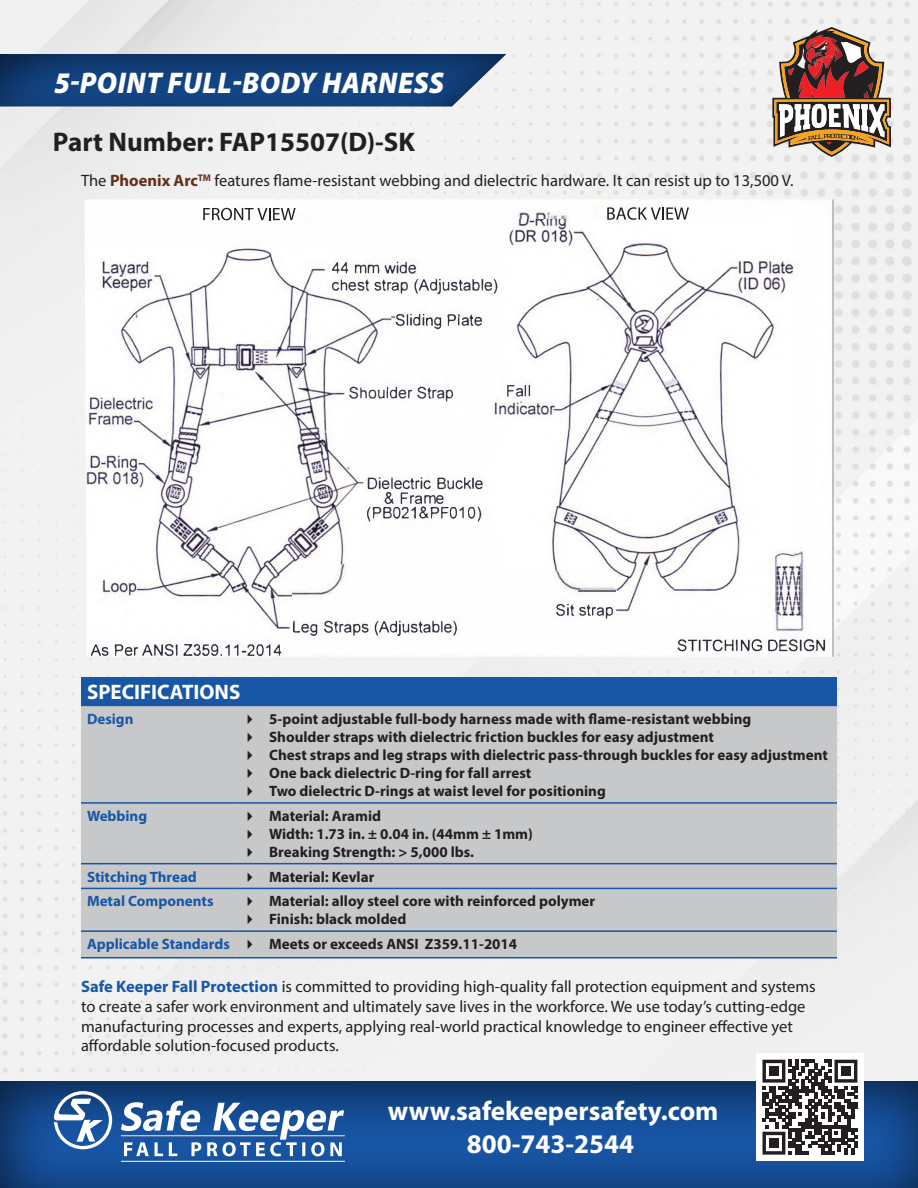
<style>
.page{position:relative;width:918px;height:1188px;background:#fff}
.page>*{position:absolute;margin:0;border:0;box-sizing:border-box;transform-origin:0 0}
.t1{font:italic 900 30px "Myriad Pro";letter-spacing:.02em;color:#fff;scale:.94 1}
.t2{font:700 27px/32.4px "Myriad Pro";color:#fff;text-align:center}
.t3{font:700 27px "Myriad Pro";color:#231f20}
.t4{font:700 21px "Myriad Pro";color:#fff}
.t5{font:16.5px/19.8px "Myriad Pro";color:#231f20}
.t6{font:700 15px "Myriad Pro";color:#231f20}
.t7{font:700 15px "Myriad Pro";color:#1856a6}
.s1{font-weight:700;color:#642f19}
.s2{font-weight:700;color:#1856a6}
</style>
<div class="page">
<div style="left:0;top:1px;width:918px;height:1078px;background:#f1f1f1"></div>
<div style="left:0;top:1079px;width:918px;height:109px;background:#231f20;opacity:.75"></div>
<div style="left:756px;top:1053px;width:108px;height:108px;background:#fff"></div>
<svg style="left:762px;top:1060px;width:95px;height:95px"></svg>
<div style="left:769px;top:1066px;width:10px;height:10px;background:#231f20"></div>
<div style="left:841px;top:1066px;width:10px;height:10px;background:#231f20"></div>
<div style="left:769px;top:1138px;width:10px;height:10px;background:#231f20"></div>
<hr style="left:121px;top:1161px;width:224px;height:1px;background:#fff">
<svg style="left:121px;top:1101px;width:223px;height:55px"></svg>
<svg style="left:54px;top:1091px;width:58px;height:58px"></svg>
<hr style="left:121px;top:1135px;width:157px;height:1px;background:#fff">
<hr style="left:289px;top:1135px;width:56px;height:1px;background:#fff">
<svg style="left:772px;top:27px;width:119px;height:130px"></svg>
<svg style="left:0;top:52px;width:511px;height:55px;background:#274f83"></svg>
<div style="left:81px;top:677px;width:756px;height:29px;background:#1856a6"></div>
<div style="left:81px;top:706px;width:756px;height:251px;background:#c7c8ca"></div>
<hr style="left:81px;top:802px;width:155px;height:2px;background:#1856a6">
<hr style="left:236px;top:802px;width:601px;height:2px;background:#1856a6">
<hr style="left:81px;top:863px;width:155px;height:1px;background:#1856a6">
<hr style="left:236px;top:863px;width:601px;height:1px;background:#1856a6">
<hr style="left:81px;top:888px;width:155px;height:1px;background:#1856a6">
<hr style="left:236px;top:888px;width:601px;height:1px;background:#1856a6">
<hr style="left:81px;top:930px;width:155px;height:2px;background:#1856a6">
<hr style="left:236px;top:930px;width:601px;height:2px;background:#1856a6">
<hr style="left:81px;top:957px;width:155px;height:1px;background:#1856a6">
<hr style="left:236px;top:957px;width:601px;height:1px;background:#1856a6">
<img style="left:84px;top:199px;width:750px;height:458px">
<svg style="left:203px;top:208px;width:93px;height:12px"></svg>
<svg style="left:607px;top:207px;width:82px;height:13px"></svg>
<svg style="left:248px;top:715px;width:5px;height:9px"></svg>
<svg style="left:248px;top:733px;width:5px;height:9px"></svg>
<svg style="left:248px;top:751px;width:5px;height:9px"></svg>
<svg style="left:248px;top:769px;width:5px;height:9px"></svg>
<svg style="left:248px;top:787px;width:5px;height:9px"></svg>
<svg style="left:248px;top:811px;width:5px;height:10px"></svg>
<svg style="left:248px;top:829px;width:5px;height:10px"></svg>
<svg style="left:248px;top:847px;width:5px;height:10px"></svg>
<svg style="left:248px;top:872px;width:5px;height:10px"></svg>
<svg style="left:248px;top:897px;width:5px;height:9px"></svg>
<svg style="left:248px;top:915px;width:5px;height:9px"></svg>
<svg style="left:248px;top:940px;width:5px;height:9px"></svg>
<p class="t1" style="left:54px;top:63px;width:417px">5-POINT FULL-BODY HARNESS</p>
<p class="t3" style="left:53px;top:124px;width:364px">Part Number: FAP15507(D)-SK</p>
<p class="t5" style="left:81px;top:171px;width:714px">The <span class="s1">Phoenix Arc</span><sup>TM</sup> features flame-resistant webbing and dielectric hardware. It can resist up to 13,500 V.</p>
<p class="t4" style="left:87px;top:679px;width:155px">SPECIFICATIONS</p>
<p class="t7" style="left:87px;top:709px;width:48px">Design</p>
<p class="t6" style="left:269px;top:709px;width:484px">5-point adjustable full-body harness made with flame-resistant webbing</p>
<p class="t6" style="left:269px;top:727px;width:446px">Shoulder straps with dielectric friction buckles for easy adjustment</p>
<p class="t6" style="left:269px;top:745px;width:560px">Chest straps and leg straps with dielectric pass-through buckles for easy adjustment</p>
<p class="t6" style="left:269px;top:763px;width:264px">One back dielectric D-ring for fall arrest</p>
<p class="t6" style="left:269px;top:781px;width:338px">Two dielectric D-rings at waist level for positioning</p>
<p class="t7" style="left:87px;top:806px;width:62px">Webbing</p>
<p class="t6" style="left:269px;top:806px;width:113px">Material: Aramid</p>
<p class="t6" style="left:269px;top:824px;width:265px">Width: 1.73 in. ± 0.04 in. (44mm ± 1mm)</p>
<p class="t6" style="left:269px;top:842px;width:206px">Breaking Strength: &gt; 5,000 lbs.</p>
<p class="t7" style="left:87px;top:867px;width:111px">Stitching Thread</p>
<p class="t6" style="left:269px;top:867px;width:107px">Material: Kevlar</p>
<p class="t7" style="left:87px;top:892px;width:128px">Metal Components</p>
<p class="t6" style="left:269px;top:892px;width:328px">Material: alloy steel core with reinforced polymer</p>
<p class="t6" style="left:269px;top:910px;width:139px">Finish: black molded</p>
<p class="t7" style="left:87px;top:934px;width:144px">Applicable Standards</p>
<p class="t6" style="left:269px;top:934px;width:250px">Meets or exceeds ANSI Z359.11-2014</p>
<p class="t5" style="left:81px;top:976px;width:736px"><span class="s2">Safe Keeper Fall Protection</span> is committed to providing high-quality fall protection equipment and systems to create a safer work environment and ultimately save lives in the workforce. We use today’s cutting-edge manufacturing processes and experts, applying real-world practical knowledge to engineer effective yet affordable solution-focused products.</p>
<h2 class="t2" style="left:388px;top:1094px;width:332px">www.safekeepersafety.com<br>800-743-2544</h2>
</div>
